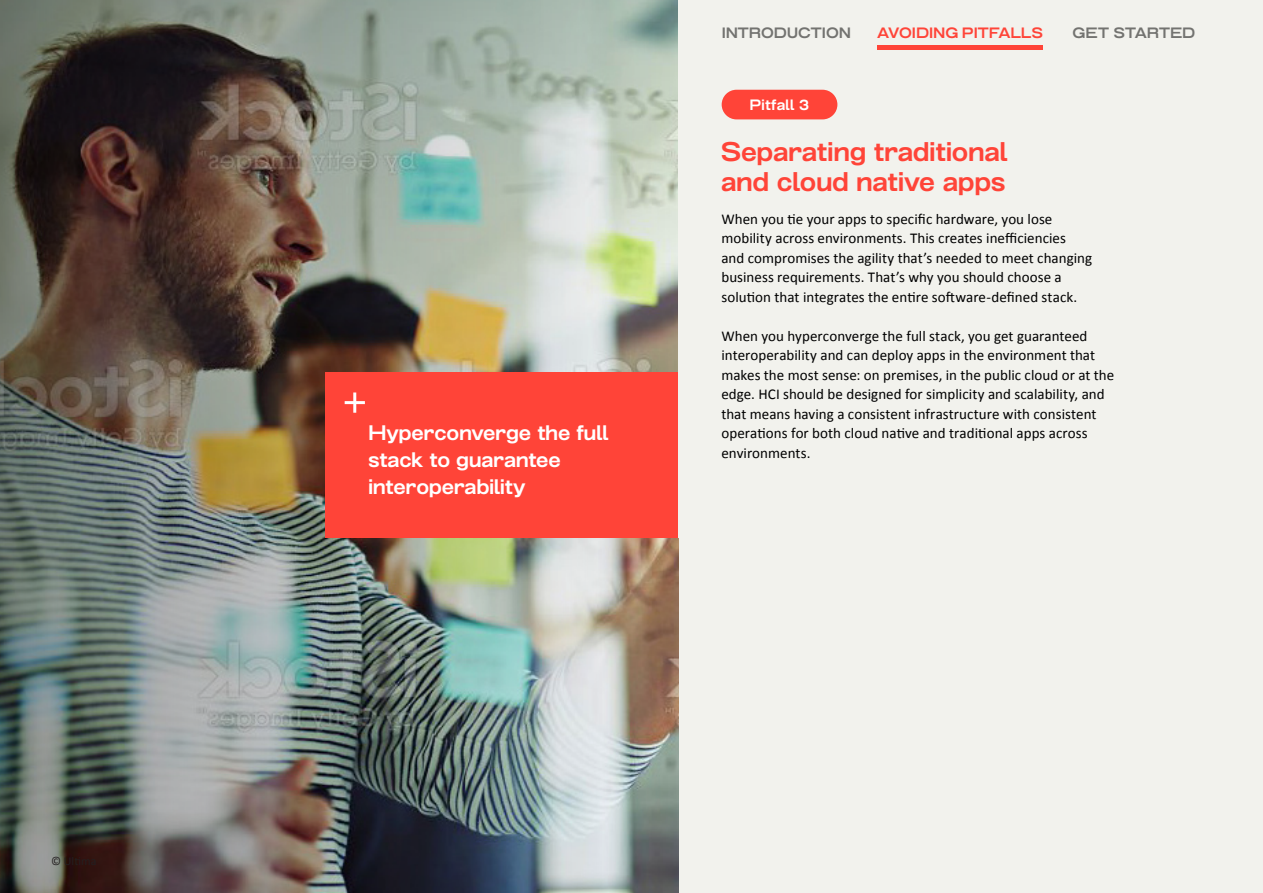
<style>
.page{position:relative;width:1263px;height:893px;background:#f2f2ed}
.page>*{position:absolute;margin:0;border:0;box-sizing:border-box;transform-origin:0 0}
.Heading{font:700 27px/30px "Grillmaster Wide";color:#ff4438}
.Heading-2{font:700 21px/27px "Grillmaster Wide";letter-spacing:-.005em;color:#fff}
.Body_-_Page{font:15px/19.5px "Calibri";letter-spacing:.005em;color:#000}
.Heading-3{font:700 15px "Grillmaster Wide";letter-spacing:.005em;color:#737370}
.Heading-4{font:700 15px "Grillmaster Wide";color:#ff4438}
.t1{font:700 15px "Grillmaster Wide";letter-spacing:.01em;color:#fff}
</style>
<div class="page">
<img style="left:0;top:0;width:679px;height:893px">
<div style="left:678px;top:0;width:585px;height:538px;background:#f2f2ed"></div>
<hr style="left:877px;top:45px;width:166px;height:4px;background:#ff4438">
<div style="left:722px;top:90px;width:115px;height:29px;background:#ff4438;border-radius:15px"></div>
<div style="left:325px;top:372px;width:353px;height:166px;background:#ff4438"></div>
<hr style="left:353px;top:392px;width:3px;height:21px;background:#fff">
<hr style="left:345px;top:401px;width:20px;height:3px;background:#fff">
<p class="Heading-2" style="left:369px;top:420px;width:242px">Hyperconverge the full stack to guarantee interoperability</p>
<p class="Heading-3" style="left:722px;top:24px;width:131px">INTRODUCTION</p>
<p class="Heading-4" style="left:877px;top:24px;width:167px">AVOIDING PITFALLS</p>
<p class="Heading-3" style="left:1072px;top:24px;width:124px">GET STARTED</p>
<p class="t1" style="left:750px;top:96px;width:61px">Pitfall 3</p>
<p class="Heading" style="left:721px;top:137px;width:288px">Separating traditional and cloud native apps</p>
<p class="Body_-_Page" style="left:721px;top:209px;width:372px">When you tie your apps to specific hardware, you lose mobility across environments. This creates inefficiencies and compromises the agility that’s needed to meet changing business requirements. That’s why you should choose a solution that integrates the entire software-defined stack.</p>
<p class="Body_-_Page" style="left:721px;top:326px;width:394px">When you hyperconverge the full stack, you get guaranteed interoperability and can deploy apps in the environment that makes the most sense: on premises, in the public cloud or at the edge. HCI should be designed for simplicity and scalability, and that means having a consistent infrastructure with consistent operations for both cloud native and traditional apps across environments.</p>
</div>
